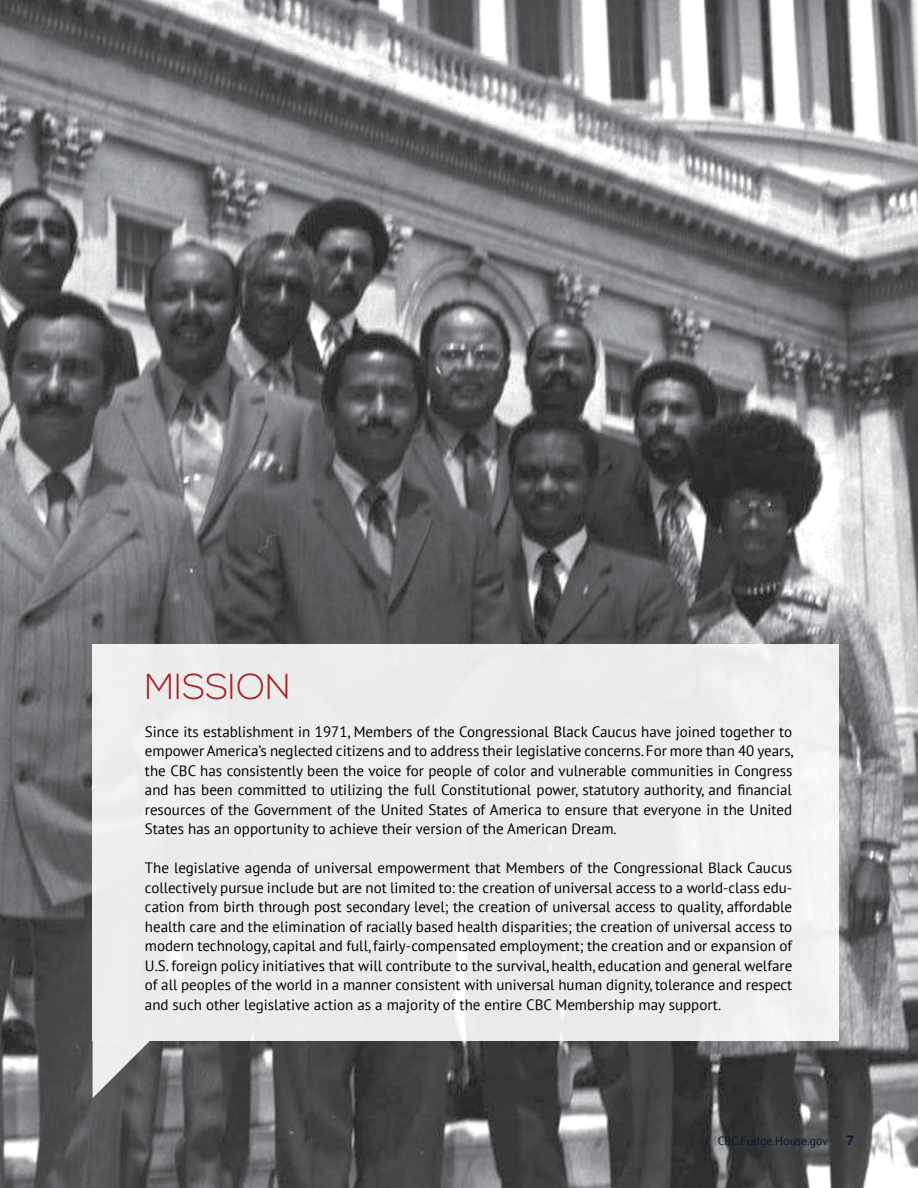
<style>
.page{position:relative;width:918px;height:1188px;background:#fff}
.page>*{position:absolute;margin:0;border:0;box-sizing:border-box;transform-origin:0 0}
.t1{font:300 36px "Nexa";color:#a3262a}
.t2{font:15px/19.5px "PT Sans";color:#000;text-align:justify}
.t3{font:700 13.5px "Nexa";color:#0b1930}
.t4{font:12px "PT Sans";color:#0b1930}
</style>
<div class="page">
<img style="left:0;top:0;width:918px;height:1188px">
<div style="left:93px;top:644px;width:746px;height:397px;background:#ececec"></div>
<svg style="left:93px;top:1041px;width:57px;height:57px;background:#a0a0a1"></svg>
<h1 class="t1" style="left:145px;top:666px;width:147px">MISSION</h1>
<p class="t2" style="left:145px;top:721px;width:650px">Since its establishment in 1971, Members of the Congressional Black Caucus have joined together to empower America’s neglected citizens and to address their legislative concerns. For more than 40 years, the CBC has consistently been the voice for people of color and vulnerable communities in Congress and has been committed to utilizing the full Constitutional power, statutory authority, and financial resources of the Government of the United States of America to ensure that everyone in the United States has an opportunity to achieve their version of the American Dream.</p>
<p class="t2" style="left:145px;top:858px;width:649px">The legislative agenda of universal empowerment that Members of the Congressional Black Caucus collectively pursue include but are not limited to: the creation of universal access to a world-class edu&shy;cation from birth through post secondary level; the creation of universal access to quality, affordable health care and the elimination of racially based health disparities; the creation of universal access to modern technology, capital and full, fairly-compensated employment; the creation and or expansion of U.S. foreign policy initiatives that will contribute to the survival, health, education and general welfare of all peoples of the world in a manner consistent with universal human dignity, tolerance and respect and such other legislative action as a majority of the entire CBC Membership may support.</p>
<p class="t4" style="left:718px;top:1133px;width:112px">CBC.Fudge.House.gov</p>
<p class="t3" style="left:847px;top:1133px;width:9px">7</p>
</div>
